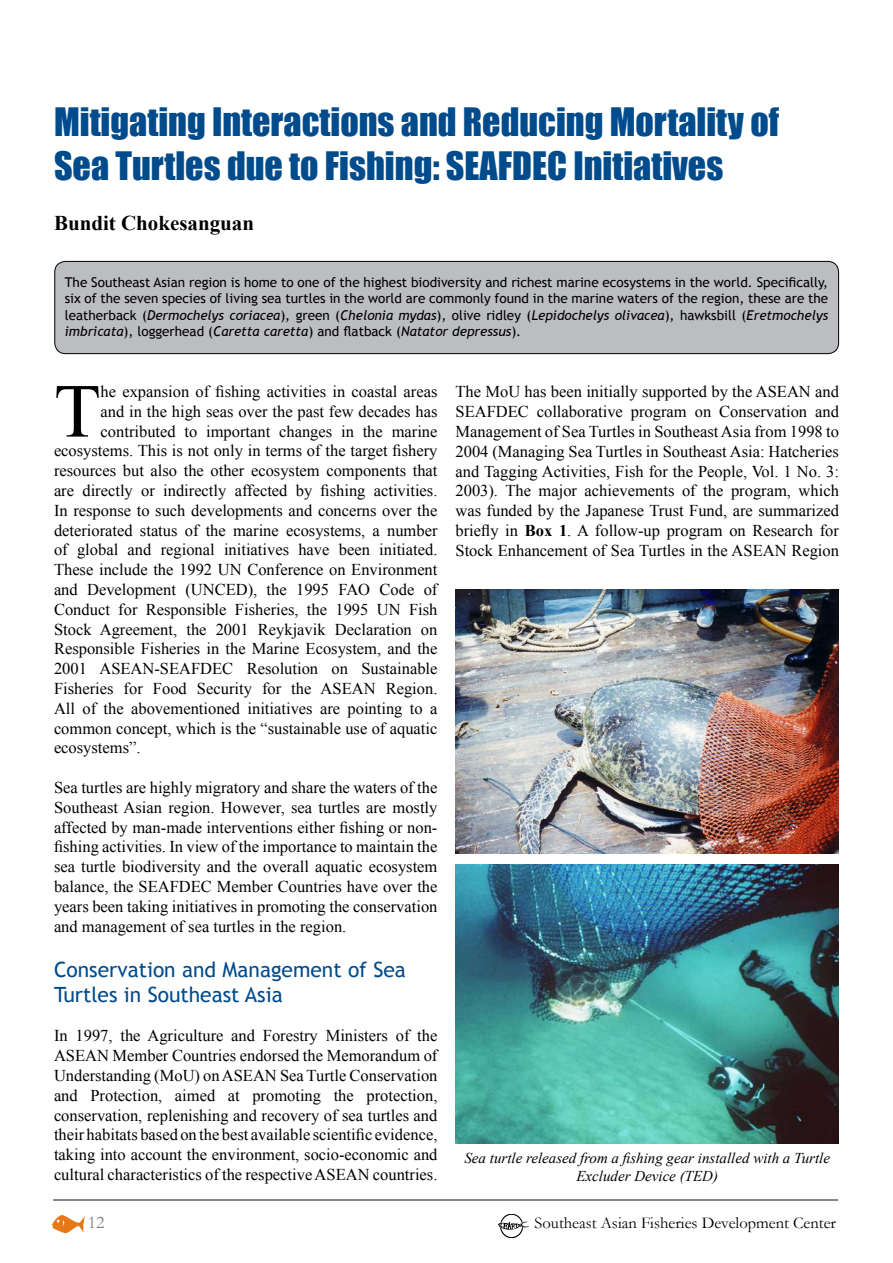
<style>
.page{position:relative;width:893px;height:1263px;background:#fff}
.page>*{position:absolute;margin:0;border:0;box-sizing:border-box;transform-origin:0 0}
.t1{font:76.35px "Times New Roman";color:#000}
.t2{font:36px/43.2px "Impact";color:#004b8c}
.t3{font:21px/25.2px "Trebuchet MS";color:#004b8c}
.t4{font:700 21px "Times New Roman";color:#000}
.t5{font:18px "Garamond";color:#808285}
.t6{font:16.5px/19.8px "Times New Roman";color:#000;text-align:justify}
.t7{font:16.5px "Garamond";color:#000}
.t8{font:italic 15px/18px "Times New Roman";color:#000;text-align:center}
.t9{font:13.5px/16.2px "Trebuchet MS";color:#000;text-align:justify}
.s1{font-style:italic}
.s2{font-weight:700}
</style>
<div class="page">
<img style="left:53px;top:1216px;width:32px;height:16px">
<img style="left:498px;top:1215px;width:31px;height:22px">
<hr style="left:53px;top:1199px;width:785px;height:2px;background:#636467">
<div style="left:55px;top:261px;width:784px;height:93px;background:#bcbdc0;border-radius:11px"></div>
<div style="left:54px;top:261px;width:785px;height:93px;border:1px solid #000;border-radius:11px"></div>
<img style="left:455px;top:590px;width:384px;height:263px">
<img style="left:455px;top:864px;width:384px;height:279px">
<h2 class="t2" style="left:54px;top:100px;width:727px">Mitigating Interactions and Reducing Mortality of<br>Sea Turtles due to Fishing: SEAFDEC Initiatives</h2>
<p class="t4" style="left:54px;top:209px;width:202px">Bundit Chokesanguan</p>
<p class="t9" style="left:65px;top:274px;width:765px">The Southeast Asian region is home to one of the highest biodiversity and richest marine ecosystems in the world. Specifically, six of the seven species of living sea turtles in the world are commonly found in the marine waters of the region, these are the leatherback (<span class="s1">Dermochelys coriacea</span>), green (<span class="s1">Chelonia mydas</span>), olive ridley (<span class="s1">Lepidochelys olivacea</span>), hawksbill (<span class="s1">Eretmochelys imbricata</span>), loggerhead (<span class="s1">Caretta caretta</span>) and flatback (<span class="s1">Natator depressus</span>).</p>
<h1 class="t1" style="left:54px;top:360px;width:48px">T</h1>
<p class="t6" style="left:101px;top:381px;width:338px">he expansion of fishing activities in coastal areas</p>
<p class="t6" style="left:101px;top:401px;width:338px">and in the high seas over the past few decades has</p>
<p class="t6" style="left:101px;top:421px;width:338px">contributed to important changes in the marine</p>
<p class="t6" style="left:54px;top:441px;width:385px">ecosystems. This is not only in terms of the target fishery</p>
<p class="t6" style="left:54px;top:460px;width:385px">resources but also the other ecosystem components that</p>
<p class="t6" style="left:54px;top:480px;width:385px">are directly or indirectly affected by fishing activities.</p>
<p class="t6" style="left:54px;top:500px;width:385px">In response to such developments and concerns over the</p>
<p class="t6" style="left:54px;top:520px;width:385px">deteriorated status of the marine ecosystems, a number</p>
<p class="t6" style="left:54px;top:540px;width:385px">of global and regional initiatives have been initiated.</p>
<p class="t6" style="left:54px;top:559px;width:385px">These include the 1992 UN Conference on Environment</p>
<p class="t6" style="left:54px;top:579px;width:385px">and Development (UNCED), the 1995 FAO Code of</p>
<p class="t6" style="left:54px;top:599px;width:385px">Conduct for Responsible Fisheries, the 1995 UN Fish</p>
<p class="t6" style="left:54px;top:619px;width:385px">Stock Agreement, the 2001 Reykjavik Declaration on</p>
<p class="t6" style="left:54px;top:639px;width:385px">Responsible Fisheries in the Marine Ecosystem, and the</p>
<p class="t6" style="left:54px;top:658px;width:385px">2001 ASEAN-SEAFDEC Resolution on Sustainable</p>
<p class="t6" style="left:54px;top:678px;width:385px">Fisheries for Food Security for the ASEAN Region.</p>
<p class="t6" style="left:54px;top:698px;width:385px">All of the abovementioned initiatives are pointing to a</p>
<p class="t6" style="left:54px;top:718px;width:385px">common concept, which is the “sustainable use of aquatic</p>
<p class="t6" style="left:54px;top:738px;width:88px">ecosystems”.</p>
<p class="t6" style="left:54px;top:777px;width:385px">Sea turtles are highly migratory and share the waters of the Southeast Asian region. However, sea turtles are mostly affected by man-made interventions either fishing or non&shy;fishing activities. In view of the importance to maintain the sea turtle biodiversity and the overall aquatic ecosystem balance, the SEAFDEC Member Countries have over the years been taking initiatives in promoting the conservation and management of sea turtles in the region.</p>
<p class="t3" style="left:54px;top:957px;width:353px">Conservation and Management of Sea<br>Turtles in Southeast Asia</p>
<p class="t6" style="left:54px;top:1026px;width:385px">In 1997, the Agriculture and Forestry Ministers of the ASEAN Member Countries endorsed the Memorandum of Understanding (MoU) on ASEAN Sea Turtle Conservation and Protection, aimed at promoting the protection, conservation, replenishing and recovery of sea turtles and their habitats based on the best available scientific evidence, taking into account the environment, socio-economic and cultural characteristics of the respective ASEAN countries.</p>
<p class="t6" style="left:455px;top:382px;width:385px">The MoU has been initially supported by the ASEAN and SEAFDEC collaborative program on Conservation and Management of Sea Turtles in Southeast Asia from 1998 to 2004 (Managing Sea Turtles in Southeast Asia: Hatcheries and Tagging Activities, Fish for the People, Vol. 1 No. 3:<br>2003). The major achievements of the program, which was funded by the Japanese Trust Fund, are summarized briefly in <span class="s2">Box 1</span>. A follow-up program on Research for Stock Enhancement of Sea Turtles in the ASEAN Region</p>
<p class="t8" style="left:464px;top:1149px;width:367px">Sea turtle released from a fishing gear installed with a Turtle<br>Excluder Device (TED)</p>
<p class="t5" style="left:88px;top:1210px;width:18px">12</p>
<p class="t7" style="left:535px;top:1211px;width:303px">Southeast Asian Fisheries Development Center</p>
</div>
